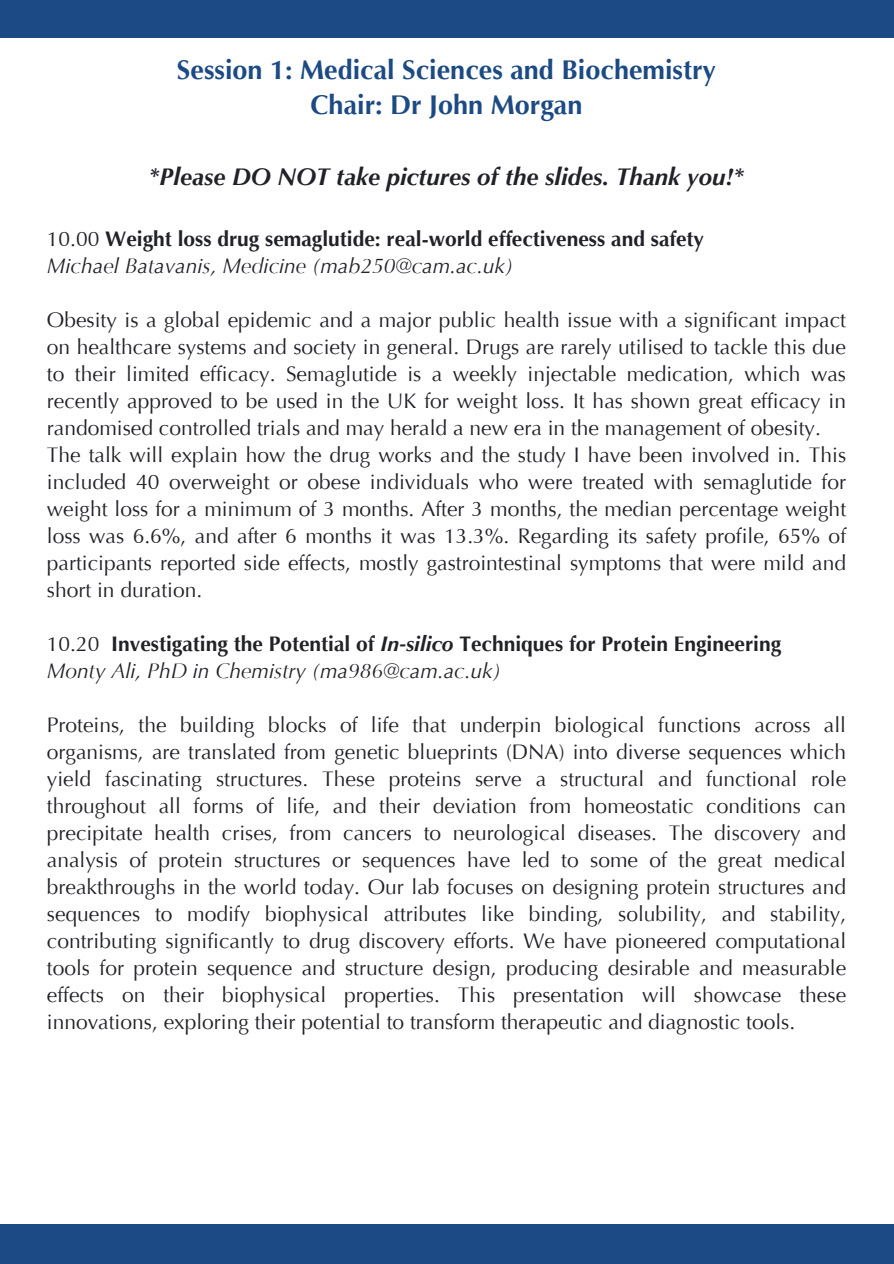
<style>
.page{position:relative;width:894px;height:1264px;background:#fff}
.page>*{position:absolute;margin:0;border:0;box-sizing:border-box;transform-origin:0 0}
.t1{font:700 27px/34.8px "Optima LT Pro";color:#1c4a84;text-align:center}
.t2{font:italic 700 24px "Optima LT Pro";color:#212227}
.t3{font:21px/27px "Optima LT Pro";color:#212227;text-align:justify}
.t4{font:700 21px "Optima LT Pro";color:#212227}
.t5{font:italic 21px "Optima LT Pro";color:#212227}
.s1{font-weight:400}
.s2{font-style:italic}
</style>
<div class="page">
<div style="left:0;top:1224px;width:893px;height:39px;background:#1c4a84"></div>
<div style="left:0;top:0;width:893px;height:38px;background:#1c4a84"></div>
<h1 class="t1" style="left:177px;top:55px;width:540px">Session 1: Medical Sciences and Biochemistry<br>Chair: Dr John Morgan</h1>
<h2 class="t2" style="left:149px;top:167px;width:596px">*Please DO NOT take pictures of the slides. Thank you!*</h2>
<p class="t4" style="left:47px;top:230px;width:658px"><span class="s1">10.00</span> Weight loss drug semaglutide: real-world effectiveness and safety</p>
<p class="t5" style="left:47px;top:257px;width:467px">Michael Batavanis, Medicine (mab250@cam.ac.uk)</p>
<p class="t3" style="left:47px;top:308px;width:800px">Obesity is a global epidemic and a major public health issue with a significant impact on healthcare systems and society in general. Drugs are rarely utilised to tackle this due to their limited efficacy. Semaglutide is a weekly injectable medication, which was recently approved to be used in the UK for weight loss. It has shown great efficacy in randomised controlled trials and may herald a new era in the management of obesity.</p>
<p class="t3" style="left:47px;top:443px;width:800px">The talk will explain how the drug works and the study I have been involved in. This included 40 overweight or obese individuals who were treated with semaglutide for weight loss for a minimum of 3 months. After 3 months, the median percentage weight loss was 6.6%, and after 6 months it was 13.3%. Regarding its safety profile, 65% of participants reported side effects, mostly gastrointestinal symptoms that were mild and short in duration.</p>
<p class="t4" style="left:47px;top:635px;width:735px"><span class="s1">10.20</span> Investigating the Potential of <span class="s2">In-silico</span> Techniques for Protein Engineering</p>
<p class="t5" style="left:47px;top:662px;width:455px">Monty Ali, PhD in Chemistry (ma986@cam.ac.uk)</p>
<p class="t3" style="left:47px;top:713px;width:800px">Proteins, the building blocks of life that underpin biological functions across all organisms, are translated from genetic blueprints (DNA) into diverse sequences which yield fascinating structures. These proteins serve a structural and functional role throughout all forms of life, and their deviation from homeostatic conditions can precipitate health crises, from cancers to neurological diseases. The discovery and analysis of protein structures or sequences have led to some of the great medical breakthroughs in the world today. Our lab focuses on designing protein structures and sequences to modify biophysical attributes like binding, solubility, and stability, contributing significantly to drug discovery efforts. We have pioneered computational tools for protein sequence and structure design, producing desirable and measurable effects on their biophysical properties. This presentation will showcase these innovations, exploring their potential to transform therapeutic and diagnostic tools.</p>
</div>
